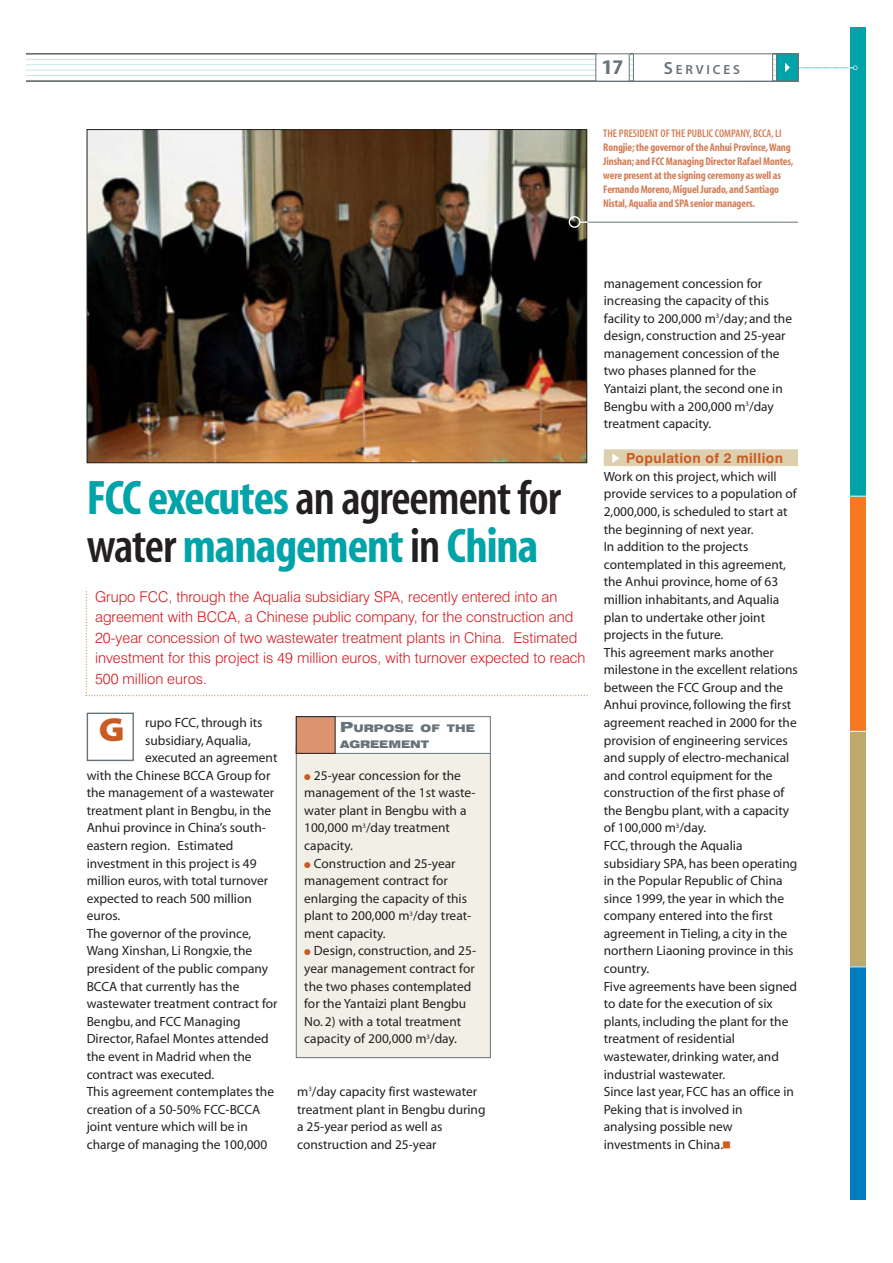
<style>
.page{position:relative;width:893px;height:1263px;background:#fff}
.page>*{position:absolute;margin:0;border:0;box-sizing:border-box;transform-origin:0 0}
.t1{font:48.75px "Myriad MM 565 300";letter-spacing:-.02em;color:#231f20}
.t2{font:48.75px "Myriad MM 700 300";letter-spacing:-.02em;color:#00a3a8}
.t3{font:33.45px "Myriad MM 830 700";color:#c95b23}
.t4{font:20.85px "Myriad MM 700 300";color:#67737a;scale:1.2 1}
.t5{font:300 14.85px/20.4px "Swiss 721 BT";color:#d71920}
.t6{font:700 13.95px "Swiss 721 BT";letter-spacing:.03em;color:#c95b23}
.t7{font:13.35px/17.5px "Myriad MM 400 600";color:#231f20}
.t8{font:13.2px "Myriad MM 565 600";letter-spacing:.215em;color:#67737a}
.t9{font:11.1px/14px "Myriad MM 700 300";letter-spacing:-.015em;color:#d37d56}
.t10{font:11.1px "Myriad MM 565 300";color:#d37d56}
.t11{font:900 expanded 10.5px/15.3px "Swiss 721 BT";color:#67737a}
.s1{font-size:17.55px}
.s2{font-family:"Myriad MM 700 300";color:#00a3a8}
.s3{font-family:"Myriad MM 565 300";color:#231f20}
.s4{font-size:13.95px}
.s5{color:#c95b23}
</style>
<div class="page">
<img style="left:89px;top:131px;width:496px;height:330px">
<div style="left:849px;top:27px;width:16px;height:469px;background:#00a3a8"></div>
<div style="left:849px;top:497px;width:16px;height:235px;background:#f47920"></div>
<div style="left:849px;top:732px;width:16px;height:234px;background:#bda86e"></div>
<div style="left:849px;top:966px;width:16px;height:234px;background:#007dbd"></div>
<svg style="left:850px;top:496px;width:15px;height:1px"></svg>
<svg style="left:849px;top:731px;width:16px;height:1px"></svg>
<svg style="left:849px;top:967px;width:16px;height:1px"></svg>
<svg style="left:27px;top:54px;width:830px;height:27px"></svg>
<div style="left:596px;top:54px;width:33px;height:27px;background:#fff"></div>
<div style="left:633px;top:54px;width:139px;height:27px;background:#fff"></div>
<div style="left:87px;top:713px;width:47px;height:48px;border:1px solid #67737a"></div>
<div style="left:603px;top:449px;width:195px;height:17px;background:#ded0ae"></div>
<hr style="left:580px;top:222px;width:218px;height:1px;background:#67737a">
<svg style="left:568px;top:216px;width:20px;height:12px"></svg>
<svg style="left:86px;top:591px;width:502px;height:105px"></svg>
<div style="left:296px;top:746px;width:194px;height:312px;background:#f2f0e6"></div>
<div style="left:296px;top:746px;width:194px;height:312px;border:1px solid #67737a"></div>
<div style="left:296px;top:717px;width:194px;height:36px;background:#fff"></div>
<div style="left:296px;top:716px;width:194px;height:38px;border:1px solid #67737a"></div>
<div style="left:296px;top:717px;width:39px;height:36px;background:#dc9370"></div>
<div style="left:296px;top:716px;width:39px;height:38px;border:1px solid #231f20"></div>
<h3 class="t4" style="left:602px;top:61px;width:19px">17</h3>
<p class="t8" style="left:663px;top:63px;width:78px"><span class="s1">S</span>ERVICES</p>
<p class="t10" style="left:603px;top:128px;width:180px">THE PRESIDENT OF THE PUBLIC COMPANY, BCCA, LI</p>
<p class="t9" style="left:603px;top:142px;width:191px">Rongjie; the governor of the Anhui Province,Wang Jinshan; and FCC Managing Director Rafael Montes, were present at the signing ceremony as well as Fernando Moreno, Miguel Jurado, and Santiago Nistal, Aqualia and SPA senior managers.</p>
<h1 class="t1" style="left:87px;top:476px;width:476px"><span class="s2">FCC executes</span>an agreement for</h1>
<h1 class="t2" style="left:87px;top:531px;width:453px"><span class="s3">water</span> management <span class="s3">in</span> China</h1>
<p class="t5" style="left:95px;top:588px;width:492px">Grupo FCC, through the Aqualia subsidiary SPA, recently entered into an agreement with BCCA, a Chinese public company, for the construction and 20-year concession of two wastewater treatment plants in China. Estimated investment for this project is 49 million euros, with turnover expected to reach 500 million euros.</p>
<p class="t7" style="left:145px;top:715px;width:119px">rupo FCC, through its</p>
<p class="t7" style="left:145px;top:732px;width:107px">subsidiary, Aqualia,</p>
<p class="t7" style="left:145px;top:750px;width:134px">executed an agreement</p>
<p class="t7" style="left:87px;top:767px;width:185px">with the Chinese BCCA Group for</p>
<p class="t7" style="left:87px;top:785px;width:189px">the management of a wastewater</p>
<p class="t7" style="left:87px;top:803px;width:186px">treatment plant in Bengbu, in the</p>
<p class="t7" style="left:87px;top:820px;width:181px">Anhui province in China’s south-</p>
<p class="t7" style="left:87px;top:838px;width:148px">eastern region. Estimated</p>
<p class="t7" style="left:87px;top:855px;width:171px">investment in this project is 49</p>
<p class="t7" style="left:87px;top:873px;width:183px">million euros, with total turnover</p>
<p class="t7" style="left:87px;top:891px;width:167px">expected to reach 500 million</p>
<p class="t7" style="left:87px;top:908px;width:35px">euros.</p>
<p class="t7" style="left:87px;top:926px;width:166px">The governor of the province,</p>
<p class="t7" style="left:87px;top:943px;width:167px">Wang Xinshan, Li Rongxie, the</p>
<p class="t7" style="left:87px;top:961px;width:183px">president of the public company</p>
<p class="t7" style="left:87px;top:978px;width:154px">BCCA that currently has the</p>
<p class="t7" style="left:87px;top:996px;width:192px">wastewater treatment contract for</p>
<p class="t7" style="left:87px;top:1014px;width:155px">Bengbu, and FCC Managing</p>
<p class="t7" style="left:87px;top:1031px;width:183px">Director, Rafael Montes attended</p>
<p class="t7" style="left:87px;top:1049px;width:166px">the event in Madrid when the</p>
<p class="t7" style="left:87px;top:1066px;width:129px">contract was executed.</p>
<p class="t7" style="left:87px;top:1084px;width:189px">This agreement contemplates the</p>
<p class="t7" style="left:87px;top:1101px;width:175px">creation of a 50-50% FCC-BCCA</p>
<p class="t7" style="left:87px;top:1119px;width:163px">joint venture which will be in</p>
<p class="t7" style="left:87px;top:1137px;width:182px">charge of managing the 100,000</p>
<h2 class="t3" style="left:99px;top:715px;width:27px">G</h2>
<p class="t11" style="left:340px;top:722px;width:136px"><span class="s4">P</span>URPOSE OF THE<br>AGREEMENT</p>
<p class="t7" style="left:304px;top:767px;width:173px"><span class="s5">●</span> 25-year concession for the management of the 1st waste&shy;water plant in Bengbu with a<br>100,000 m<sup>3</sup>/day treatment capacity.</p>
<p class="t7" style="left:304px;top:855px;width:169px"><span class="s5">●</span> Construction and 25-year management contract for enlarging the capacity of this plant to 200,000 m<sup>3</sup>/day treat&shy;ment capacity.</p>
<p class="t7" style="left:304px;top:943px;width:173px"><span class="s5">●</span> Design, construction, and 25- year management contract for the two phases contemplated for the Yantaizi plant Bengbu<br>No. 2) with a total treatment capacity of 200,000 m<sup>3</sup>/day.</p>
<p class="t7" style="left:297px;top:1084px;width:190px">m<sup>3</sup>/day capacity first wastewater treatment plant in Bengbu during a 25-year period as well as construction and 25-year</p>
<p class="t7" style="left:603px;top:275px;width:190px">management concession for increasing the capacity of this facility to 200,000 m<sup>3</sup>/day; and the design, construction and 25-year management concession of the two phases planned for the<br>Yantaizi plant, the second one in<br>Bengbu with a 200,000 m<sup>3</sup>/day treatment capacity.</p>
<p class="t6" style="left:626px;top:453px;width:158px">Population of 2 million</p>
<p class="t7" style="left:603px;top:469px;width:196px">Work on this project, which will provide services to a population of<br>2,000,000, is scheduled to start at the beginning of next year.<br>In addition to the projects contemplated in this agreement, the Anhui province, home of 63 million inhabitants, and Aqualia plan to undertake other joint projects in the future.<br>This agreement marks another milestone in the excellent relations between the FCC Group and the<br>Anhui province, following the first agreement reached in 2000 for the provision of engineering services and supply of electro-mechanical and control equipment for the construction of the first phase of the Bengbu plant, with a capacity of 100,000 m<sup>3</sup>/day.<br>FCC, through the Aqualia subsidiary SPA, has been operating in the Popular Republic of China since 1999, the year in which the company entered into the first agreement in Tieling, a city in the northern Liaoning province in this country.<br>Five agreements have been signed to date for the execution of six plants, including the plant for the treatment of residential wastewater, drinking water, and industrial wastewater.<br>Since last year, FCC has an office in<br>Peking that is involved in analysing possible new investments in China.</p>
</div>
